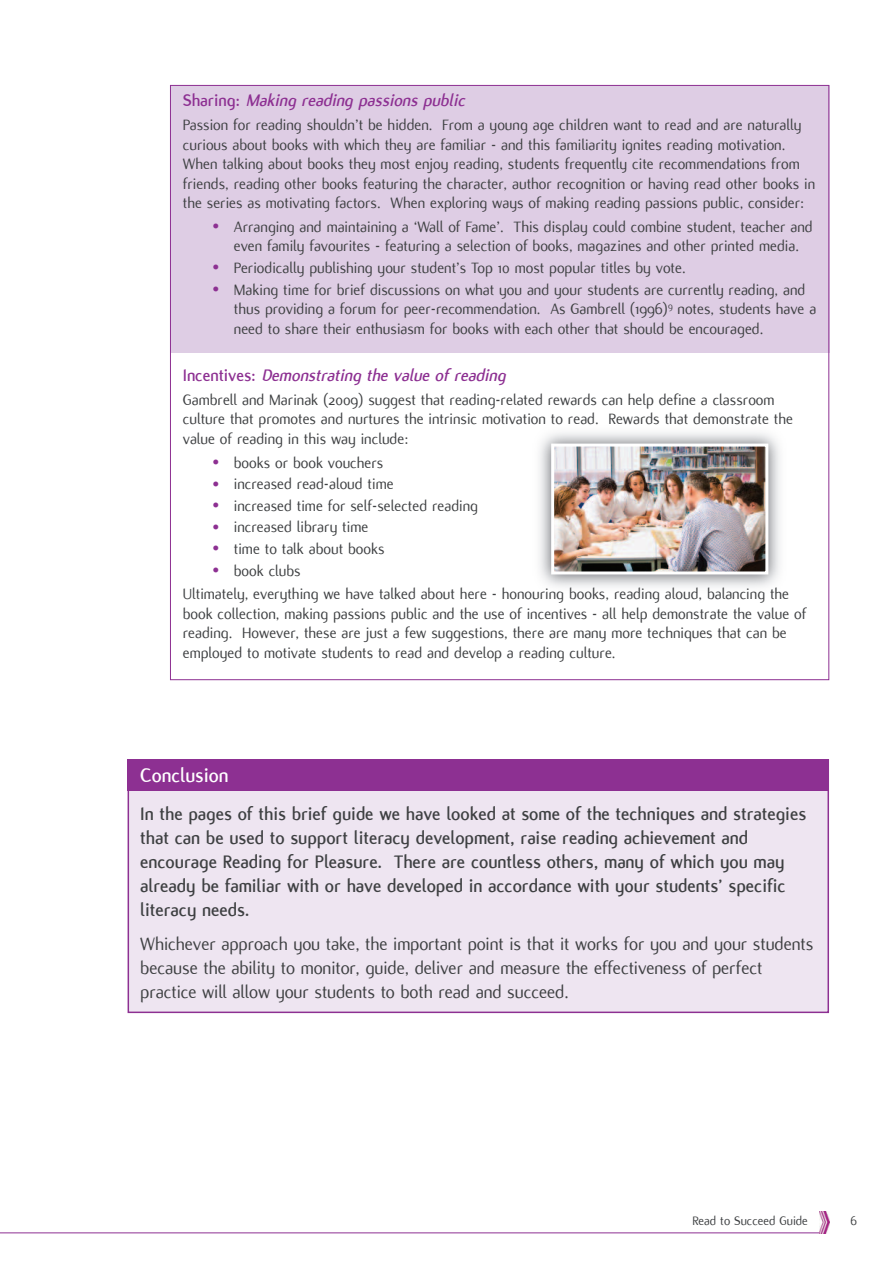
<style>
.page{position:relative;width:893px;height:1263px;background:#fff}
.page>*{position:absolute;margin:0;border:0;box-sizing:border-box;transform-origin:0 0}
.t1{font:700 21px "Flux";color:#fff}
.t2{font:700 19.5px/24px "Flux";color:#3e4042}
.t3{font:19.5px/24px "Flux";letter-spacing:-.005em;color:#3e4042}
.t4{font:italic 700 18px "Flux";color:#8d3092}
.t5{font:16.5px/19.5px "Flux";color:#3e4042}
.t6{font:13.5px "Flux";color:#3e4042}
.s1{font-style:normal}
.s2{color:#8d3092}
</style>
<div class="page">
<div style="left:129px;top:760px;width:698px;height:251px;background:#eee5f1"></div>
<div style="left:170px;top:85px;width:659px;height:268px;background:#decde4"></div>
<div style="left:128px;top:759px;width:701px;height:32px;background:#8d3092"></div>
<hr style="left:0;top:1232px;width:820px;height:1px;background:#8d3092">
<img style="left:819px;top:1212px;width:10px;height:21px">
<img style="left:539px;top:432px;width:241px;height:155px">
<img style="left:555px;top:448px;width:209px;height:122px">
<div style="left:551px;top:444px;width:217px;height:130px;border:3px solid #fff"></div>
<p class="t4" style="left:183px;top:90px;width:283px"><span class="s1">Sharing:</span> Making reading passions public</p>
<p class="t5" style="left:183px;top:115px;width:634px">Passion for reading shouldn’t be hidden. From a young age children want to read and are naturally curious about books with which they are familiar - and this familiarity ignites reading motivation.<br>When talking about books they most enjoy reading, students frequently cite recommendations from friends, reading other books featuring the character, author recognition or having read other books in the series as motivating factors. When exploring ways of making reading passions public, consider:</p>
<p class="t5" style="left:213px;top:217px;width:602px;text-align:center"><span class="s2">•</span> Arranging and maintaining a ‘Wall of Fame’. This display could combine student, teacher and even family favourites - featuring a selection of books, magazines and other printed media.</p>
<p class="t5" style="left:213px;top:258px;width:475px"><span class="s2">•</span> Periodically publishing your student’s Top 10 most popular titles by vote.</p>
<p class="t5" style="left:234px;top:280px;width:584px;text-indent:-21px"><span class="s2">•</span> Making time for brief discussions on what you and your students are currently reading, and thus providing a forum for peer-recommendation. As Gambrell (1996)<sup>9</sup> notes, students have a need to share their enthusiasm for books with each other that should be encouraged.</p>
<p class="t4" style="left:183px;top:365px;width:324px"><span class="s1">Incentives:</span> Demonstrating the value of reading</p>
<p class="t5" style="left:183px;top:390px;width:612px">Gambrell and Marinak (2009) suggest that reading-related rewards can help define a classroom culture that promotes and nurtures the intrinsic motivation to read. Rewards that demonstrate the value of reading in this way include:</p>
<p class="t5" style="left:213px;top:453px;width:172px"><span class="s2">•</span> books or book vouchers</p>
<p class="t5" style="left:213px;top:474px;width:183px"><span class="s2">•</span> increased read-aloud time</p>
<p class="t5" style="left:213px;top:496px;width:267px"><span class="s2">•</span> increased time for self-selected reading</p>
<p class="t5" style="left:213px;top:518px;width:157px"><span class="s2">•</span> increased library time</p>
<p class="t5" style="left:213px;top:539px;width:173px"><span class="s2">•</span> time to talk about books</p>
<p class="t5" style="left:183px;top:559px;width:608px;line-height:23.7px;text-indent:30px"><span class="s2">•</span> book clubs<br>Ultimately, everything we have talked about here - honouring books, reading aloud, balancing the</p>
<p class="t5" style="left:183px;top:604px;width:625px">book collection, making passions public and the use of incentives - all help demonstrate the value of reading. However, these are just a few suggestions, there are many more techniques that can be employed to motivate students to read and develop a reading culture.</p>
<p class="t1" style="left:140px;top:763px;width:90px">Conclusion</p>
<p class="t2" style="left:140px;top:801px;width:667px">In the pages of this brief guide we have looked at some of the techniques and strategies that can be used to support literacy development, raise reading achievement and encourage Reading for Pleasure. There are countless others, many of which you may already be familiar with or have developed in accordance with your students’ specific literacy needs.</p>
<p class="t3" style="left:140px;top:931px;width:675px">Whichever approach you take, the important point is that it works for you and your students because the ability to monitor, guide, deliver and measure the effectiveness of perfect practice will allow your students to both read and succeed.</p>
<p class="t6" style="left:692px;top:1213px;width:117px">Read to Succeed Guide</p>
<p class="t6" style="left:850px;top:1213px;width:8px">6</p>
</div>
